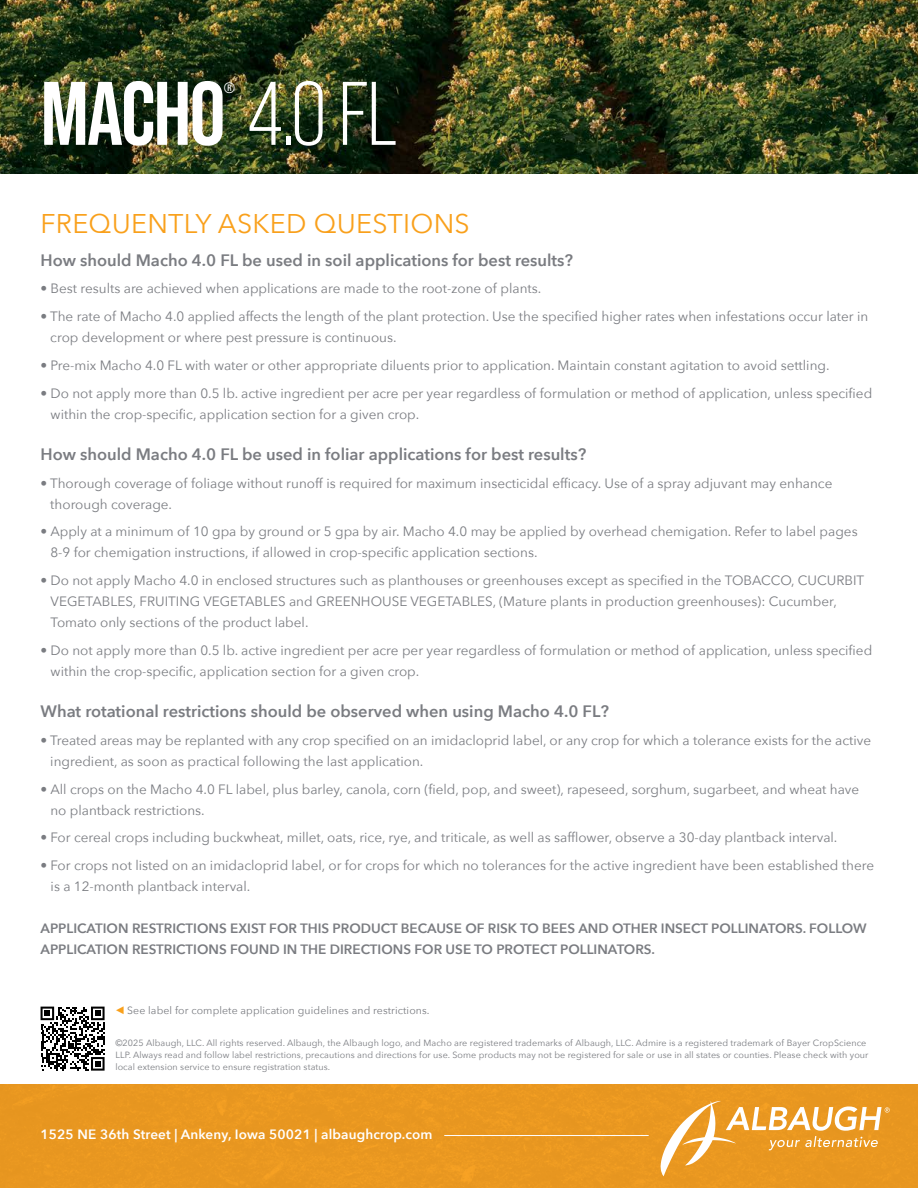
<style>
.page{position:relative;width:918px;height:1188px;background:#fff}
.page>*{position:absolute;margin:0;border:0;box-sizing:border-box;transform-origin:0 0}
.t1{font:700 90px "Bebas Neue Pro";letter-spacing:-.02em;color:#fff}
.t2{font:27px "Avenir Next";letter-spacing:.01em;color:#f9a01b}
.t3{font:600 16.5px "Avenir Next";color:#7a7c81}
.t4{font:15px "Bebas Neue Pro";color:#fff}
.t5{font:13.5px/21px "Avenir Next";color:#7a7c81}
.t6{font:600 13.5px/21px "Avenir Next";color:#7a7c81}
.t7{font:600 13.5px "Avenir Next";letter-spacing:.01em;color:#fff}
.t8{font:10.5px "Avenir Next";letter-spacing:.01em;color:#7a7c81}
.t9{font:9px/12px "Avenir Next";letter-spacing:.01em;color:#7a7c81}
.s1{font-weight:400}
</style>
<div class="page">
<img style="left:0;top:0;width:918px;height:174px">
<svg style="left:41px;top:1007px;width:64px;height:64px"></svg>
<div style="left:0;top:1084px;width:918px;height:104px;background:#e99720"></div>
<hr style="left:444px;top:1135px;width:205px;height:1px;background:#fff">
<svg style="left:661px;top:1101px;width:229px;height:75px;background:#eca947"></svg>
<h1 class="t1" style="left:40px;top:62px;width:358px">MACHO <span class="s1">4.0 FL</span></h1>
<p class="t4" style="left:224px;top:79px;width:13px">®</p>
<h2 class="t2" style="left:40px;top:201px;width:431px">FREQUENTLY ASKED QUESTIONS</h2>
<p class="t3" style="left:40px;top:246px;width:534px">How should Macho 4.0 FL be used in soil applications for best results?</p>
<p class="t5" style="left:40px;top:278px;width:502px">• Best results are achieved when applications are made to the root-zone of plants.</p>
<p class="t5" style="left:50px;top:305px;width:820px;text-indent:-10px">• The rate of Macho 4.0 applied affects the length of the plant protection. Use the specified higher rates when infestations occur later in crop development or where pest pressure is continuous.</p>
<p class="t5" style="left:40px;top:354px;width:791px">• Pre-mix Macho 4.0 FL with water or other appropriate diluents prior to application. Maintain constant agitation to avoid settling.</p>
<p class="t5" style="left:51px;top:382px;width:823px;text-indent:-10px">• Do not apply more than 0.5 lb. active ingredient per acre per year regardless of formulation or method of application, unless specified within the crop-specific, application section for a given crop.</p>
<p class="t3" style="left:40px;top:440px;width:547px">How should Macho 4.0 FL be used in foliar applications for best results?</p>
<p class="t5" style="left:50px;top:472px;width:784px;text-indent:-10px">• Thorough coverage of foliage without runoff is required for maximum insecticidal efficacy. Use of a spray adjuvant may enhance thorough coverage.</p>
<p class="t5" style="left:50px;top:521px;width:809px;text-indent:-10px">• Apply at a minimum of 10 gpa by ground or 5 gpa by air. Macho 4.0 may be applied by overhead chemigation. Refer to label pages<br>8-9 for chemigation instructions, if allowed in crop-specific application sections.</p>
<p class="t5" style="left:51px;top:569px;width:815px;text-indent:-10px">• Do not apply Macho 4.0 in enclosed structures such as planthouses or greenhouses except as specified in the TOBACCO, CUCURBIT<br>VEGETABLES, FRUITING VEGETABLES and GREENHOUSE VEGETABLES, (Mature plants in production greenhouses): Cucumber,<br>Tomato only sections of the product label.</p>
<p class="t5" style="left:51px;top:639px;width:823px;text-indent:-10px">• Do not apply more than 0.5 lb. active ingredient per acre per year regardless of formulation or method of application, unless specified within the crop-specific, application section for a given crop.</p>
<p class="t3" style="left:40px;top:697px;width:570px">What rotational restrictions should be observed when using Macho 4.0 FL?</p>
<p class="t5" style="left:50px;top:729px;width:822px;text-indent:-10px">• Treated areas may be replanted with any crop specified on an imidacloprid label, or any crop for which a tolerance exists for the active ingredient, as soon as practical following the last application.</p>
<p class="t5" style="left:50px;top:778px;width:810px;text-indent:-10px">• All crops on the Macho 4.0 FL label, plus barley, canola, corn (field, pop, and sweet), rapeseed, sorghum, sugarbeet, and wheat have no plantback restrictions.</p>
<p class="t5" style="left:40px;top:827px;width:799px">• For cereal crops including buckwheat, millet, oats, rice, rye, and triticale, as well as safflower, observe a 30-day plantback interval.</p>
<p class="t5" style="left:51px;top:854px;width:825px;text-indent:-10px">• For crops not listed on an imidacloprid label, or for crops for which no tolerances for the active ingredient have been established there is a 12-month plantback interval.</p>
<p class="t6" style="left:40px;top:917px;width:828px">APPLICATION RESTRICTIONS EXIST FOR THIS PRODUCT BECAUSE OF RISK TO BEES AND OTHER INSECT POLLINATORS. FOLLOW<br>APPLICATION RESTRICTIONS FOUND IN THE DIRECTIONS FOR USE TO PROTECT POLLINATORS.</p>
<p class="t8" style="left:127px;top:1002px;width:304px">See label for complete application guidelines and restrictions.</p>
<p class="t9" style="left:115px;top:1037px;width:755px">©2025 Albaugh, LLC. All rights reserved. Albaugh, the Albaugh logo, and Macho are registered trademarks of Albaugh, LLC. Admire is a registered trademark of Bayer CropScience<br>LLP. Always read and follow label restrictions, precautions and directions for use. Some products may not be registered for sale or use in all states or counties. Please check with your local extension service to ensure registration status.</p>
<p class="t7" style="left:40px;top:1123px;width:394px">1525 NE 36th Street | Ankeny, Iowa 50021 | albaughcrop.com</p>
</div>
